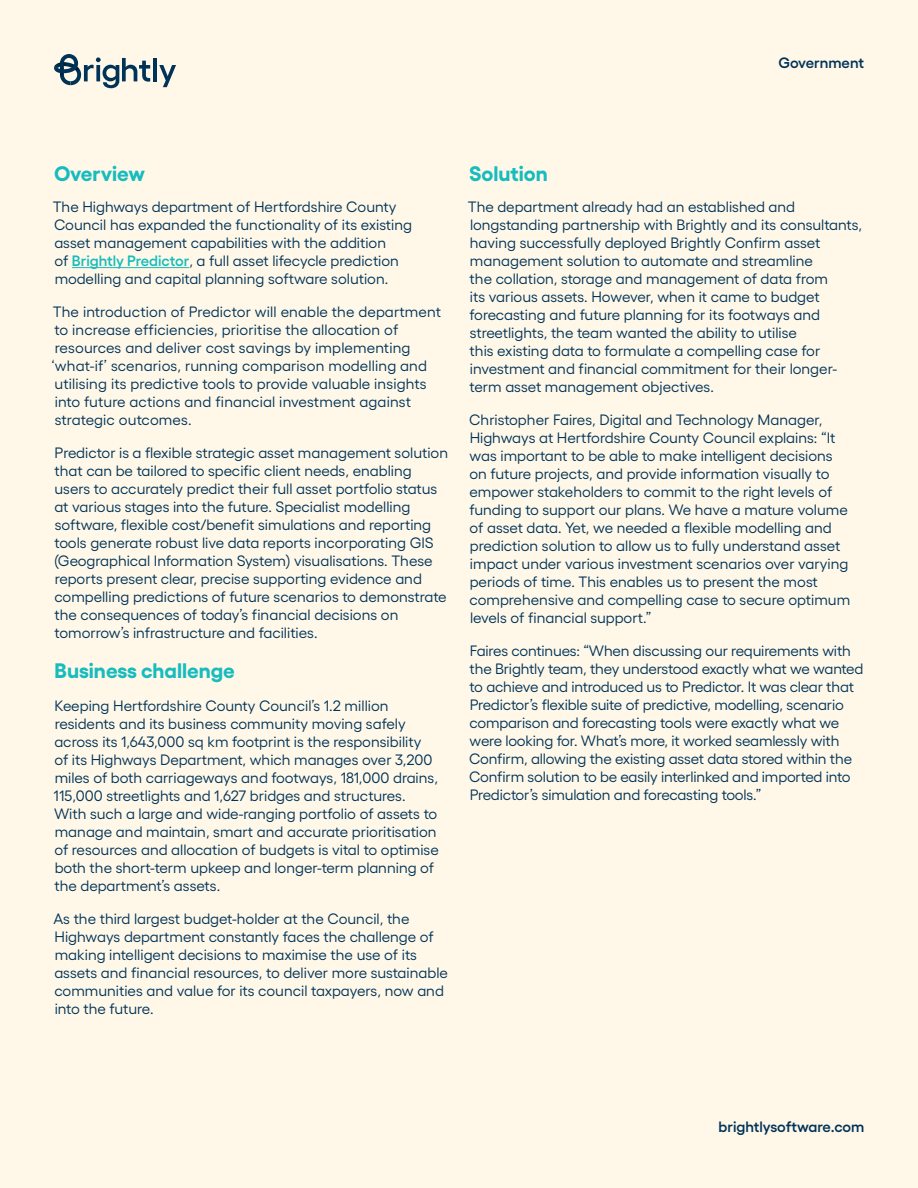
<style>
.page{position:relative;width:918px;height:1188px;background:#fff8e8}
.page>*{position:absolute;margin:0;border:0;box-sizing:border-box;transform-origin:0 0}
.t1{font:700 21px "Yellix";color:#17bcbe}
.t2{font:15px/18px "Yellix";color:#003358}
.t3{font:600 15px "Yellix";color:#003358}
.s1{font-weight:600;color:#17bcbe}
</style>
<div class="page">
<svg style="left:54px;top:54px;width:24px;height:31px"></svg>
<svg style="left:84px;top:57px;width:66px;height:31px;background:#abb7b8"></svg>
<hr style="left:153px;top:58px;width:4px;height:23px;background:#003358">
<svg style="left:159px;top:65px;width:17px;height:22px"></svg>
<hr style="left:72px;top:267px;width:117px;height:1px;background:#17bcbe">
<h1 class="t1" style="left:54px;top:157px;width:92px">Overview</h1>
<h1 class="t1" style="left:469px;top:157px;width:80px">Solution</h1>
<p class="t3" style="left:779px;top:51px;width:87px">Government</p>
<p class="t2" style="left:53px;top:196px;width:361px">The Highways department of Hertfordshire County Council has expanded the functionality of its existing asset management capabilities with the addition<br>of <span class="s1">Brightly Predictor</span>, a full asset lifecycle prediction modelling and capital planning software solution.</p>
<p class="t2" style="left:51px;top:301px;width:391px">The introduction of Predictor will enable the department to increase efficiencies, prioritise the allocation of resources and deliver cost savings by implementing ‘what-if’ scenarios, running comparison modelling and utilising its predictive tools to provide valuable insights into future actions and financial investment against strategic outcomes.</p>
<p class="t2" style="left:54px;top:442px;width:396px">Predictor is a flexible strategic asset management solution that can be tailored to specific client needs, enabling users to accurately predict their full asset portfolio status at various stages into the future. Specialist modelling software, flexible cost/benefit simulations and reporting tools generate robust live data reports incorporating GIS (Geographical Information System) visualisations. These reports present clear, precise supporting evidence and compelling predictions of future scenarios to demonstrate the consequences of today’s financial decisions on tomorrow’s infrastructure and facilities.</p>
<h1 class="t1" style="left:55px;top:654px;width:182px">Business challenge</h1>
<p class="t2" style="left:54px;top:695px;width:387px">Keeping Hertfordshire County Council’s 1.2 million residents and its business community moving safely across its 1,643,000 sq km footprint is the responsibility<br>of its Highways Department, which manages over 3,200 miles of both carriageways and footways, 181,000 drains, 115,000 streetlights and 1,627 bridges and structures.<br>With such a large and wide-ranging portfolio of assets to manage and maintain, smart and accurate prioritisation of resources and allocation of budgets is vital to optimise both the short-term upkeep and longer-term planning of the department’s assets.</p>
<p class="t2" style="left:53px;top:908px;width:396px">As the third largest budget-holder at the Council, the Highways department constantly faces the challenge of making intelligent decisions to maximise the use of its assets and financial resources, to deliver more sustainable communities and value for its council taxpayers, now and into the future.</p>
<p class="t2" style="left:468px;top:196px;width:396px">The department already had an established and longstanding partnership with Brightly and its consultants, having successfully deployed Brightly Confirm asset management solution to automate and streamline<br>the collation, storage and management of data from<br>its various assets. However, when it came to budget forecasting and future planning for its footways and streetlights, the team wanted the ability to utilise<br>this existing data to formulate a compelling case for investment and financial commitment for their longer&shy;term asset management objectives.</p>
<p class="t2" style="left:469px;top:409px;width:383px">Christopher Faires, Digital and Technology Manager, Highways at Hertfordshire County Council explains: “It was important to be able to make intelligent decisions on future projects, and provide information visually to empower stakeholders to commit to the right levels of funding to support our plans. We have a mature volume of asset data. Yet, we needed a flexible modelling and prediction solution to allow us to fully understand asset impact under various investment scenarios over varying periods of time. This enables us to present the most comprehensive and compelling case to secure optimum levels of financial support.”</p>
<p class="t2" style="left:469px;top:640px;width:396px">Faires continues: “When discussing our requirements with the Brightly team, they understood exactly what we wanted to achieve and introduced us to Predictor. It was clear that Predictor’s flexible suite of predictive, modelling, scenario comparison and forecasting tools were exactly what we were looking for. What’s more, it worked seamlessly with Confirm, allowing the existing asset data stored within the Confirm solution to be easily interlinked and imported into Predictor’s simulation and forecasting tools.”</p>
<p class="t3" style="left:719px;top:1115px;width:147px">brightlysoftware.com</p>
</div>
